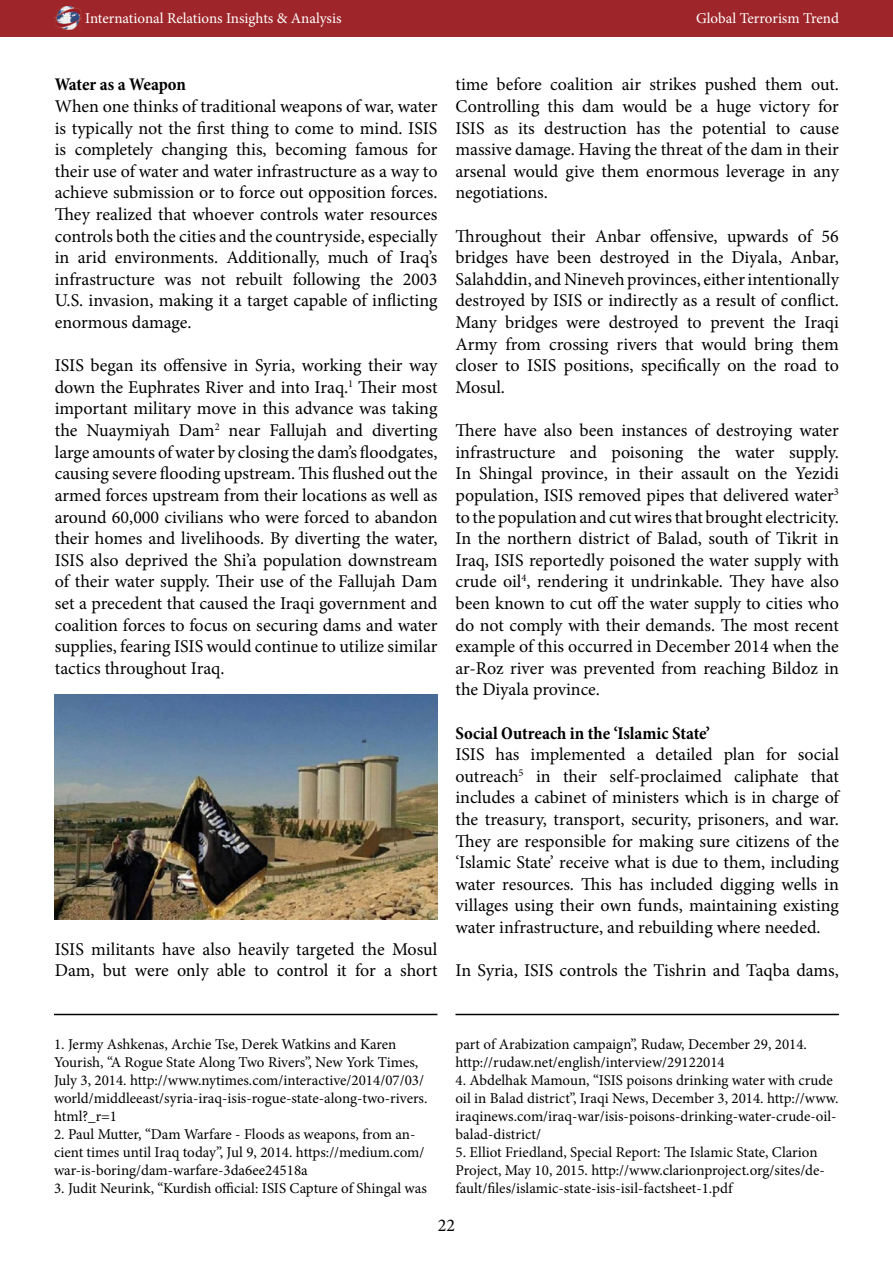
<style>
.page{position:relative;width:893px;height:1263px;background:#fff}
.page>*{position:absolute;margin:0;border:0;box-sizing:border-box;transform-origin:0 0}
.t1{font:18px/21.6px "Minion Pro";color:#000;text-align:justify}
.t2{font:700 condensed 18px "Minion Pro";color:#000}
.t3{font:15px/18px "Minion Pro";color:#000}
.t4{font:15px "Minion Pro";letter-spacing:-.005em;color:#fff}
</style>
<div class="page">
<div style="left:0;top:0;width:893px;height:37px;background:#9e262a"></div>
<img style="left:55px;top:7px;width:26px;height:23px">
<hr style="left:54px;top:1014px;width:383px;height:1px;background:#000">
<hr style="left:455px;top:1014px;width:384px;height:1px;background:#000">
<img style="left:55px;top:694px;width:382px;height:225px">
<p class="t4" style="left:85px;top:8px;width:258px">International Relations Insights &amp; Analysis</p>
<p class="t4" style="left:696px;top:8px;width:144px">Global Terrorism Trend</p>
<p class="t2" style="left:55px;top:72px;width:133px">Water as a Weapon</p>
<p class="t1" style="left:55px;top:96px;width:384px">When one thinks of traditional weapons of war, water is typically not the first thing to come to mind. ISIS is completely changing this, becoming famous for their use of water and water infrastructure as a way to achieve submission or to force out opposition forces.<br>They realized that whoever controls water resources controls both the cities and the countryside, especially in arid environments. Additionally, much of Iraq’s infrastructure was not rebuilt following the 2003<br>U.S. invasion, making it a target capable of inflicting enormous damage.</p>
<p class="t1" style="left:55px;top:355px;width:384px">ISIS began its offensive in Syria, working their way down the Euphrates River and into Iraq.<sup>1</sup> Their most important military move in this advance was taking the Nuaymiyah Dam<sup>2</sup> near Fallujah and diverting large amounts of water by closing the dam’s floodgates, causing severe flooding upstream. This flushed out the armed forces upstream from their locations as well as around 60,000 civilians who were forced to abandon their homes and livelihoods. By diverting the water, ISIS also deprived the Shi’a population downstream of their water supply. Their use of the Fallujah Dam set a precedent that caused the Iraqi government and coalition forces to focus on securing dams and water supplies, fearing ISIS would continue to utilize similar tactics throughout Iraq.</p>
<p class="t1" style="left:55px;top:938px;width:384px">ISIS militants have also heavily targeted the Mosul<br>Dam, but were only able to control it for a short</p>
<p class="t1" style="left:455px;top:74px;width:385px">time before coalition air strikes pushed them out.<br>Controlling this dam would be a huge victory for ISIS as its destruction has the potential to cause massive damage. Having the threat of the dam in their arsenal would give them enormous leverage in any negotiations.</p>
<p class="t1" style="left:455px;top:225px;width:385px">Throughout their Anbar offensive, upwards of 56 bridges have been destroyed in the Diyala, Anbar, Salahddin, and Nineveh provinces, either intentionally destroyed by ISIS or indirectly as a result of conflict.<br>Many bridges were destroyed to prevent the Iraqi Army from crossing rivers that would bring them closer to ISIS positions, specifically on the road to Mosul.</p>
<p class="t1" style="left:455px;top:420px;width:385px">There have also been instances of destroying water infrastructure and poisoning the water supply.<br>In Shingal province, in their assault on the Yezidi population, ISIS removed pipes that delivered water<sup>3 </sup>to the population and cut wires that brought electricity.<br>In the northern district of Balad, south of Tikrit in Iraq, ISIS reportedly poisoned the water supply with crude oil<sup>4</sup>, rendering it undrinkable. They have also been known to cut off the water supply to cities who do not comply with their demands. The most recent example of this occurred in December 2014 when the ar-Roz river was prevented from reaching Bildoz in the Diyala province.</p>
<p class="t2" style="left:455px;top:720px;width:256px">Social Outreach in the ‘Islamic State’</p>
<p class="t1" style="left:455px;top:744px;width:385px">ISIS has implemented a detailed plan for social outreach<sup>5</sup> in their self-proclaimed caliphate that includes a cabinet of ministers which is in charge of the treasury, transport, security, prisoners, and war.<br>They are responsible for making sure citizens of the ‘Islamic State’ receive what is due to them, including water resources. This has included digging wells in villages using their own funds, maintaining existing water infrastructure, and rebuilding where needed.</p>
<p class="t1" style="left:455px;top:960px;width:385px">In Syria, ISIS controls the Tishrin and Taqba dams,</p>
<p class="t3" style="left:54px;top:1035px;width:375px">1. Jermy Ashkenas, Archie Tse, Derek Watkins and Karen Yourish, “A Rogue State Along Two Rivers”, New York Times, July 3, 2014. http://www.nytimes.com/interactive/2014/07/03/ world/middleeast/syria-iraq-isis-rogue-state-along-two-rivers. html?_r=1</p>
<p class="t3" style="left:54px;top:1125px;width:372px">2. Paul Mutter, “Dam Warfare - Floods as weapons, from an&shy;cient times until Iraq today”, Jul 9, 2014. https://medium.com/ war-is-boring/dam-warfare-3da6ee24518a</p>
<p class="t3" style="left:54px;top:1179px;width:374px">3. Judit Neurink, “Kurdish official: ISIS Capture of Shingal was</p>
<p class="t3" style="left:455px;top:1035px;width:353px">part of Arabization campaign”, Rudaw, December 29, 2014. http://rudaw.net/english/interview/29122014</p>
<p class="t3" style="left:455px;top:1071px;width:384px">4. Abdelhak Mamoun, “ISIS poisons drinking water with crude oil in Balad district”, Iraqi News, December 3, 2014. http://www. iraqinews.com/iraq-war/isis-poisons-drinking-water-crude-oil&shy;balad-district/</p>
<p class="t3" style="left:455px;top:1143px;width:371px">5. Elliot Friedland, Special Report: The Islamic State, Clarion<br>Project, May 10, 2015. http://www.clarionproject.org/sites/de&shy;fault/files/islamic-state-isis-isil-factsheet-1.pdf</p>
<p class="t1" style="left:438px;top:1215px;width:19px">22</p>
</div>
